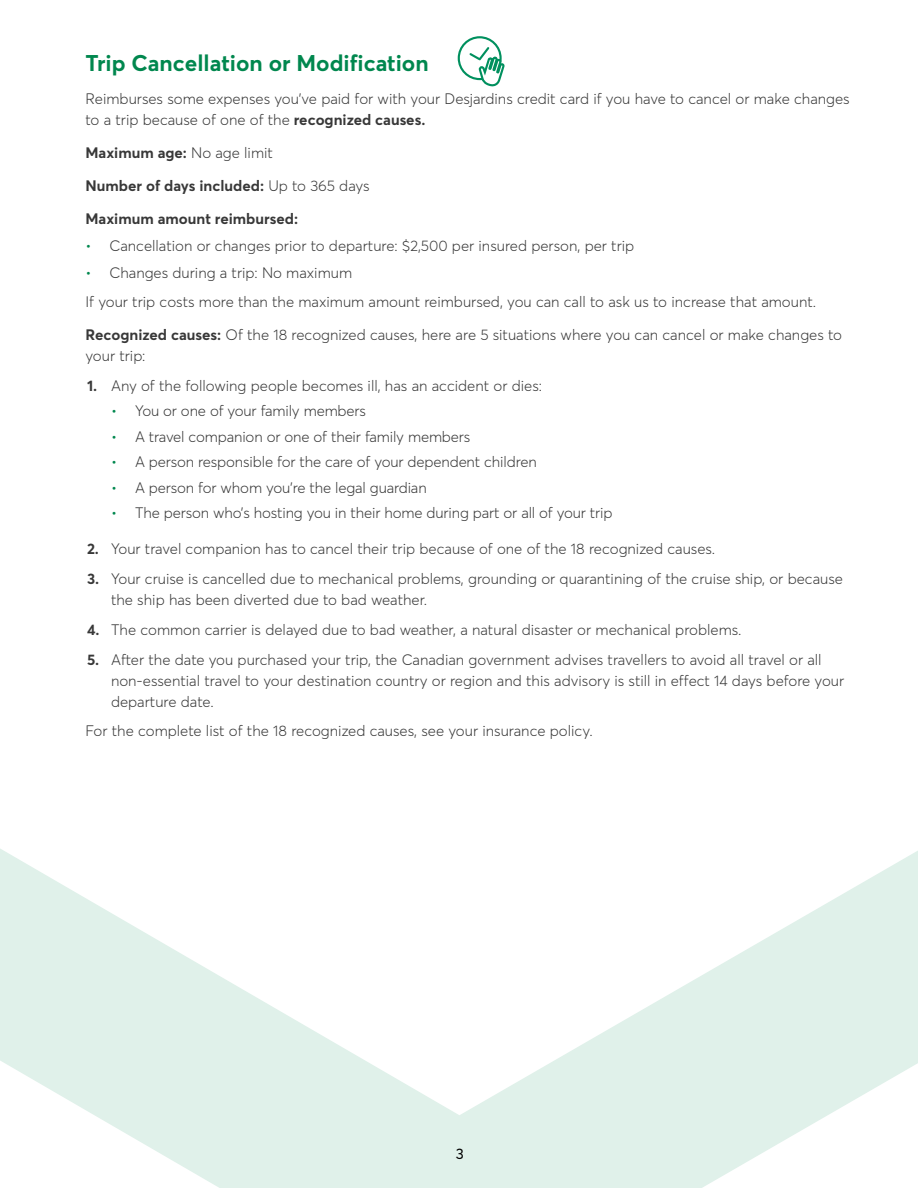
<style>
.page{position:relative;width:918px;height:1188px;background:#fff}
.page>*{position:absolute;margin:0;border:0;box-sizing:border-box;transform-origin:0 0}
.t1{font:700 22.5px "Averta";color:#00874e}
.t2{font:300 15px/21px "Averta";color:#383838}
.t3{font:700 15px "Averta";color:#383838}
.t4{font:15px "Averta";color:#000}
.s1{font-weight:700}
.s2{font-weight:300}
.s3{color:#00874e}
</style>
<div class="page">
<svg style="left:0;top:849px;width:918px;height:339px;fill:#e0f1ea"></svg>
<svg style="left:459px;top:37px;width:42px;height:42px"></svg>
<div style="left:458px;top:36px;width:44px;height:44px;border:2px solid #00905e;border-radius:50%"></div>
<svg style="left:468px;top:45px;width:37px;height:42px"></svg>
<h3 class="t1" style="left:86px;top:49px;width:345px">Trip Cancellation or Modification</h3>
<p class="t2" style="left:86px;top:88px;width:766px">Reimburses some expenses you’ve paid for with your Desjardins credit card if you have to cancel or make changes to a trip because of one of the <span class="s1">recognized causes.</span></p>
<p class="t3" style="left:86px;top:144px;width:189px">Maximum age: <span class="s2">No age limit</span></p>
<p class="t3" style="left:86px;top:177px;width:286px">Number of days included: <span class="s2">Up to 365 days</span></p>
<p class="t3" style="left:86px;top:210px;width:214px">Maximum amount reimbursed:</p>
<p class="t2" style="left:86px;top:235px;width:550px"><span class="s3">•</span> Cancellation or changes prior to departure: $2,500 per insured person, per trip</p>
<p class="t2" style="left:86px;top:262px;width:268px"><span class="s3">•</span> Changes during a trip: No maximum</p>
<p class="t2" style="left:86px;top:291px;width:732px">If your trip costs more than the maximum amount reimbursed, you can call to ask us to increase that amount.</p>
<p class="t2" style="left:86px;top:324px;width:758px"><span class="s1">Recognized causes:</span> Of the 18 recognized causes, here are 5 situations where you can cancel or make changes to your trip:</p>
<p class="t2" style="left:87px;top:375px;width:457px"><span class="s1">1.</span> Any of the following people becomes ill, has an accident or dies:</p>
<p class="t2" style="left:111px;top:400px;width:257px"><span class="s3">•</span> You or one of your family members</p>
<p class="t2" style="left:111px;top:426px;width:361px"><span class="s3">•</span> A travel companion or one of their family members</p>
<p class="t2" style="left:111px;top:451px;width:427px"><span class="s3">•</span> A person responsible for the care of your dependent children</p>
<p class="t2" style="left:111px;top:477px;width:317px"><span class="s3">•</span> A person for whom you’re the legal guardian</p>
<p class="t2" style="left:111px;top:502px;width:503px"><span class="s3">•</span> The person who’s hosting you in their home during part or all of your trip</p>
<p class="t2" style="left:87px;top:538px;width:630px"><span class="s1">2.</span> Your travel companion has to cancel their trip because of one of the 18 recognized causes.</p>
<p class="t2" style="left:111px;top:568px;width:733px;text-indent:-24px"><span class="s1">3.</span> Your cruise is cancelled due to mechanical problems, grounding or quarantining of the cruise ship, or because the ship has been diverted due to bad weather.</p>
<p class="t2" style="left:87px;top:619px;width:656px"><span class="s1">4.</span> The common carrier is delayed due to bad weather, a natural disaster or mechanical problems.</p>
<p class="t2" style="left:111px;top:649px;width:735px;text-indent:-24px"><span class="s1">5.</span> After the date you purchased your trip, the Canadian government advises travellers to avoid all travel or all non-essential travel to your destination country or region and this advisory is still in effect 14 days before your departure date.</p>
<p class="t2" style="left:86px;top:720px;width:509px">For the complete list of the 18 recognized causes, see your insurance policy.</p>
<p class="t4" style="left:456px;top:1144px;width:10px">3</p>
</div>
